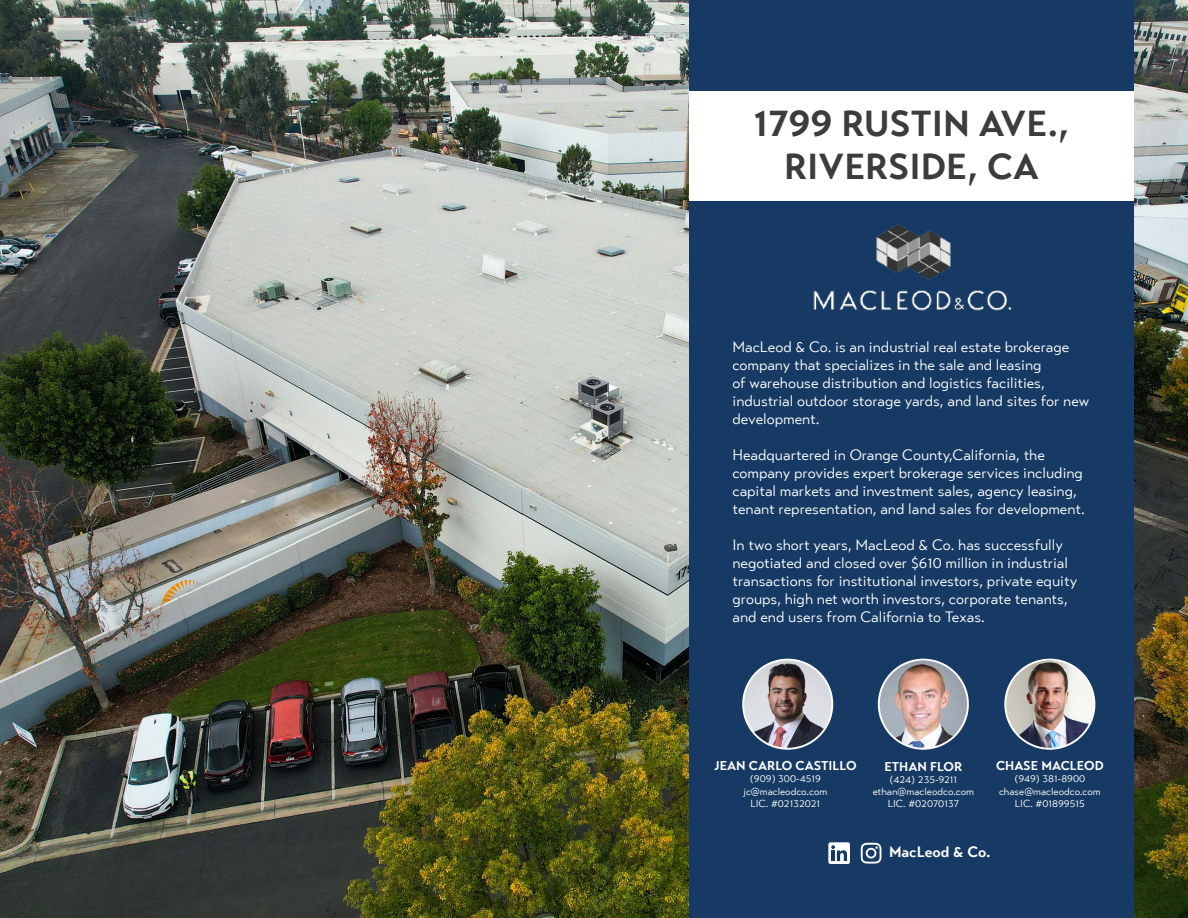
<style>
.page{position:relative;width:1188px;height:918px;background:#fff}
.page>*{position:absolute;margin:0;border:0;box-sizing:border-box;transform-origin:0 0}
.t1{font:700 36px/43.2px "Transat Text";color:#3c3c3b;text-align:center}
.t2{font:15px/18px "Transat Text Standard";color:#fff}
.t3{font:700 15px "Transat Text";color:#fff}
.t4{font:700 12.75px "Transat Text";color:#fff}
.t5{font:10.2px/12.3px "Transat Text Standard";color:#fff;text-align:center}
</style>
<div class="page">
<img style="left:0;top:0;width:1188px;height:918px">
<div style="left:689px;top:0;width:445px;height:918px;background:#173a64"></div>
<div style="left:689px;top:91px;width:445px;height:110px;background:#fff"></div>
<img style="left:813px;top:224px;width:199px;height:87px">
<img style="left:743px;top:660px;width:89px;height:89px;border-radius:45px">
<div style="left:742px;top:659px;width:91px;height:91px;border:2px solid #fff;border-radius:50%"></div>
<img style="left:1005px;top:661px;width:89px;height:88px">
<div style="left:1004px;top:659px;width:91px;height:91px;border:2px solid #fff;border-radius:50%"></div>
<div style="left:828px;top:842px;width:22px;height:22px;background:#fff;border-radius:2px"></div>
<svg style="left:831px;top:845px;width:16px;height:16px"></svg>
<svg style="left:861px;top:843px;width:20px;height:21px"></svg>
<img style="left:879px;top:661px;width:89px;height:88px">
<div style="left:878px;top:659px;width:91px;height:91px;border:2px solid #fff;border-radius:50%"></div>
<h1 class="t1" style="left:754px;top:102px;width:317px">1799 RUSTIN AVE.,<br>RIVERSIDE, CA</h1>
<p class="t2" style="left:733px;top:338px;width:358px">MacLeod &amp; Co. is an industrial real estate brokerage company that specializes in the sale and leasing<br>of warehouse distribution and logistics facilities, industrial outdoor storage yards, and land sites for new development.</p>
<p class="t2" style="left:733px;top:446px;width:354px">Headquartered in Orange County,California, the company provides expert brokerage services including capital markets and investment sales, agency leasing, tenant representation, and land sales for development.</p>
<p class="t2" style="left:733px;top:536px;width:346px">In two short years, MacLeod &amp; Co. has successfully negotiated and closed over $610 million in industrial transactions for institutional investors, private equity groups, high net worth investors, corporate tenants, and end users from California to Texas.</p>
<p class="t4" style="left:714px;top:758px;width:144px">JEAN CARLO CASTILLO</p>
<p class="t5" style="left:744px;top:773px;width:85px">(909) 300-4519 jc@macleodco.com<br>LIC. #02132021</p>
<p class="t4" style="left:884px;top:758px;width:79px">ETHAN FLOR</p>
<p class="t5" style="left:873px;top:773px;width:103px">(424) 235-9211 ethan@macleodco.com<br>LIC. #02070137</p>
<p class="t4" style="left:996px;top:758px;width:109px">CHASE MACLEOD</p>
<p class="t5" style="left:999px;top:773px;width:103px">(949) 381-8900 chase@macleodco.com<br>LIC. #01899515</p>
<p class="t3" style="left:889px;top:843px;width:103px">MacLeod &amp; Co.</p>
</div>
